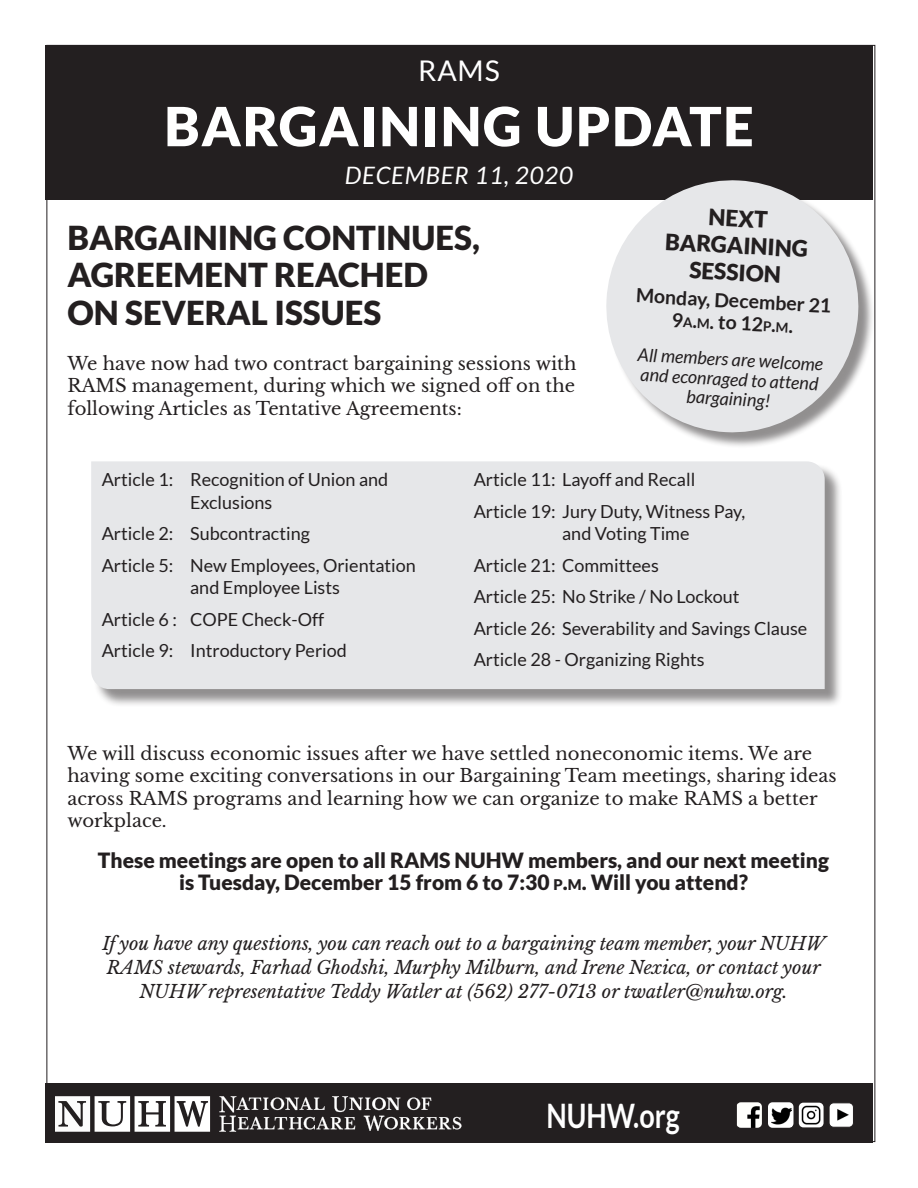
<style>
.page{position:relative;width:918px;height:1188px;background:#fff}
.page>*{position:absolute;margin:0;border:0;box-sizing:border-box;transform-origin:0 0}
.t1{font:900 54px "Lato";letter-spacing:.03em;color:#fff}
.t2{font:700 33.75px "Lato";color:#fff;scale:.8 1}
.t3{font:900 33px/37.5px "Lato";color:#231f20}
.t4{font:28.5px "Lato";color:#fff}
.t5{font:italic 24px "Lato";letter-spacing:.03em;color:#fff}
.t6{font:900 22.5px/27px "Lato";color:#231f20;text-align:center}
.t7{font:900 21px/22.5px "Lato";color:#231f20;text-align:center}
.t8{font:700 19.5px "Lato";color:#231f20}
.t9{font:18px/22.5px "Lato";color:#231f20}
.t10{font:18px/22.5px "Libre Baskerville";color:#231f20;text-align:justify}
.t11{font:italic 18px/24px "Libre Baskerville";color:#231f20;text-align:center}
.t12{font:italic 18px/19.6px "Lato";color:#231f20;text-align:center}
.s1{font-size:13.65px}
.s2{font-style:inherit}
.s3{font-size:14.7px}
</style>
<div class="page">
<div style="left:45px;top:45px;width:828px;height:155px;background:#231f20"></div>
<div style="left:45px;top:1084px;width:828px;height:59px;background:#231f20"></div>
<svg style="left:219px;top:1096px;width:242px;height:36px"></svg>
<svg style="left:56px;top:1096px;width:154px;height:36px"></svg>
<img style="left:737px;top:1102px;width:25px;height:26px">
<div style="left:768px;top:1102px;width:25px;height:26px;background:#fff;border-radius:4px"></div>
<img style="left:772px;top:1107px;width:19px;height:18px">
<img style="left:799px;top:1103px;width:25px;height:24px">
<img style="left:831px;top:1105px;width:21px;height:20px">
<div style="left:829px;top:1103px;width:25px;height:24px;border:1px solid #231f20;border-radius:4px"></div>
<div style="left:93px;top:464px;width:751px;height:244px;background:#231f20;opacity:.5"></div>
<div style="left:91px;top:461px;width:734px;height:228px;background:#e6e7e9"></div>
<div style="left:609px;top:182px;width:266px;height:267px;background:#231f20;opacity:.5"></div>
<svg style="left:606px;top:180px;width:256px;height:256px;fill:#e6e7e9"></svg>
<p class="t4" style="left:418px;top:55px;width:83px">RAMS</p>
<p class="t1" style="left:164px;top:95px;width:591px">BARGAINING UPDATE</p>
<p class="t5" style="left:345px;top:162px;width:230px">DECEMBER 11, 2020</p>
<p class="t3" style="left:68px;top:218px;width:414px">BARGAINING CONTINUES,<br>AGREEMENT REACHED<br>ON SEVERAL ISSUES</p>
<p class="t10" style="left:68px;top:352px;width:510px">We have now had two contract bargaining sessions with RAMS management, during which we signed off on the following Articles as Tentative Agreements:</p>
<p class="t6" style="left:667px;top:201px;width:144px;rotate:3deg">NEXT<br>BARGAINING<br>SESSION</p>
<p class="t8" style="left:637px;top:284px;width:197px;rotate:3deg">Monday, December 21</p>
<p class="t8" style="left:673px;top:308px;width:123px;rotate:3deg">9<span class="s1">a</span><span class="s2">.</span><span class="s1">m</span>. to 12<span class="s1">p</span><span class="s2">.</span><span class="s1">m</span><span class="s2">.</span></p>
<p class="t12" style="left:638px;top:345px;width:187px;rotate:3deg">All members are welcome and econraged to attend bargaining!</p>
<p class="t9" style="left:190px;top:469px;width:200px;text-indent:-89px">Article 1: Recognition of Union and<br>Exclusions</p>
<p class="t9" style="left:102px;top:523px;width:210px">Article 2: Subcontracting</p>
<p class="t9" style="left:190px;top:554px;width:227px;text-indent:-89px">Article 5: New Employees, Orientation and Employee Lists</p>
<p class="t9" style="left:102px;top:608px;width:224px">Article 6 : COPE Check-Off</p>
<p class="t9" style="left:102px;top:640px;width:247px">Article 9: Introductory Period</p>
<p class="t9" style="left:474px;top:469px;width:223px">Article 11: Layoff and Recall</p>
<p class="t9" style="left:562px;top:500px;width:184px;text-indent:-89px">Article 19: Jury Duty, Witness Pay, and Voting Time</p>
<p class="t9" style="left:474px;top:554px;width:187px">Article 21: Committees</p>
<p class="t9" style="left:474px;top:586px;width:267px">Article 25: No Strike / No Lockout</p>
<p class="t9" style="left:474px;top:617px;width:335px">Article 26: Severability and Savings Clause</p>
<p class="t9" style="left:474px;top:649px;width:232px">Article 28 - Organizing Rights</p>
<p class="t10" style="left:68px;top:742px;width:771px;text-align:left">We will discuss economic issues after we have settled noneconomic items. We are having some exciting conversations in our Bargaining Team meetings, sharing ideas across RAMS programs and learning how we can organize to make RAMS a better workplace.</p>
<p class="t7" style="left:98px;top:848px;width:733px">These meetings are open to all RAMS NUHW members, and our next meeting is Tuesday, December 15 from 6 to 7:30 <span class="s3">p</span><span class="s2">.</span><span class="s3">m</span><span class="s2">.</span> Will you attend?</p>
<p class="t11" style="left:103px;top:932px;width:724px">If you have any questions, you can reach out to a bargaining team member, your NUHW<br>RAMS stewards, Farhad Ghodshi, Murphy Milburn, and Irene Nexica, or contact your<br>NUHW representative Teddy Watler at (562) 277-0713 or twatler@nuhw.org.</p>
<p class="t2" style="left:546px;top:1096px;width:168px">NUHW.org</p>
</div>
